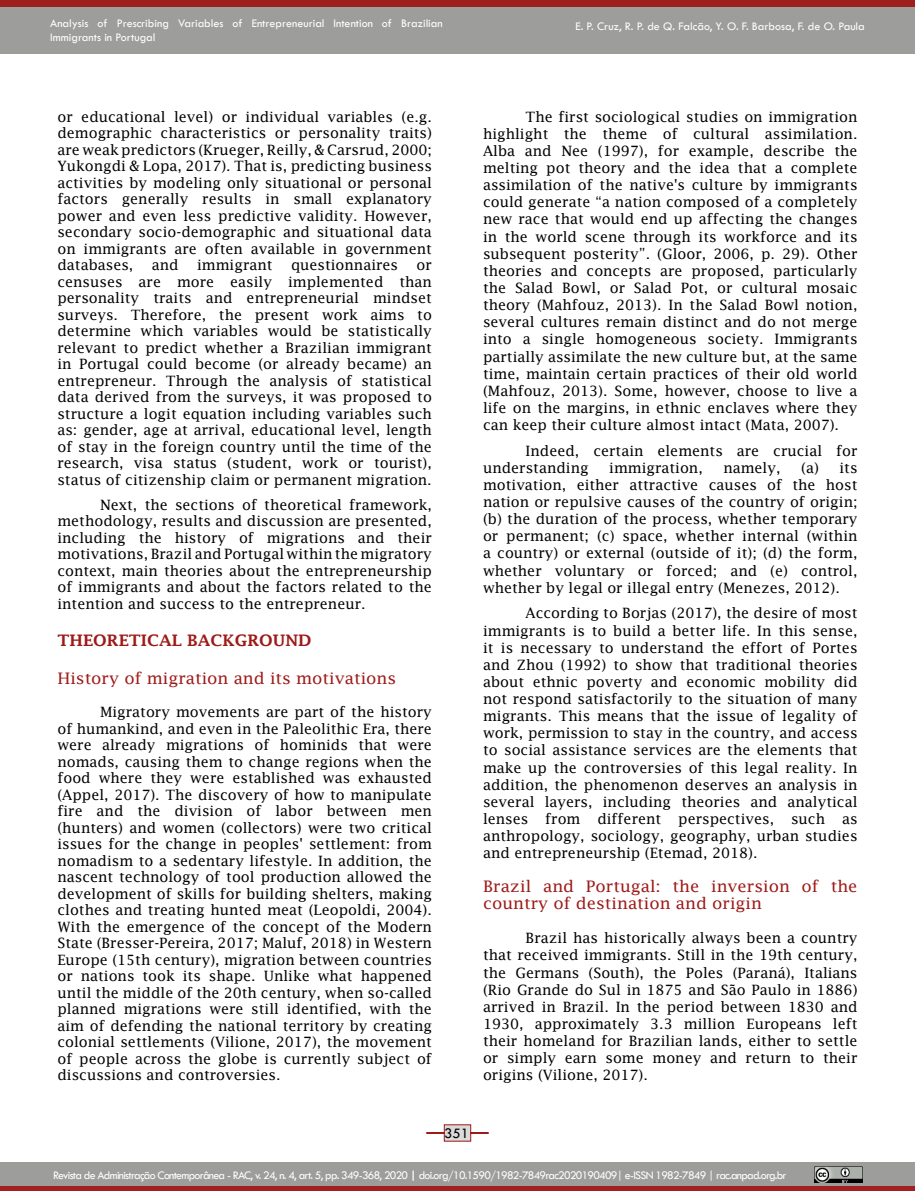
<style>
.page{position:relative;width:915px;height:1191px;background:#fff}
.page>*{position:absolute;margin:0;border:0;box-sizing:border-box;transform-origin:0 0}
.t1{font:15.9px/17.1px "Lucida Fax";color:#9d1a18;scale:1.04 1}
.t2{font:600 15.9px "Lucida Fax";color:#9d1a18;scale:1.04 1}
.t3{font:15px "Tw Cen";color:#000}
.t4{font:14.25px/16.5px "Lucida Fax";color:#000;text-align:justify}
.t5{font:12px "Tw Cen";letter-spacing:-.06em;color:#fff}
.t6{font:12px "Tw Cen";color:#fff}
.s1{font-weight:700}
</style>
<div class="page">
<div style="left:0;top:0;width:914px;height:54px;background:#9d9d9c"></div>
<div style="left:0;top:0;width:914px;height:7px;background:#9d1a18"></div>
<div style="left:0;top:1162px;width:914px;height:24px;background:#9d9d9c"></div>
<img style="left:814px;top:1166px;width:48px;height:16px">
<div style="left:0;top:1186px;width:914px;height:5px;background:#a0211f"></div>
<svg style="left:426px;top:1124px;width:63px;height:18px"></svg>
<p class="t6" style="left:50px;top:16px;width:394px">Analysis of Prescribing Variables of Entrepreneurial Intention of Brazilian</p>
<p class="t6" style="left:575px;top:19px;width:291px">E. P. Cruz, R. P. de Q. Falcão, Y. O. F. Barbosa, F. de O. Paula</p>
<p class="t6" style="left:50px;top:30px;width:107px">Immigrants in Portugal</p>
<p class="t4" style="left:57px;top:108px;width:376px">or educational level) or individual variables (e.g. demographic characteristics or personality traits) are weak predictors (Krueger, Reilly, &amp; Carsrud, 2000; Yukongdi &amp; Lopa, 2017). That is, predicting business activities by modeling only situational or personal factors generally results in small explanatory power and even less predictive validity. However, secondary socio-demographic and situational data on immigrants are often available in government databases,</p>
<p class="t4" style="left:152px;top:257px;width:28px">and</p>
<p class="t4" style="left:197px;top:257px;width:77px">immigrant</p>
<p class="t4" style="left:291px;top:257px;width:109px">questionnaires</p>
<p class="t4" style="left:57px;top:257px;width:376px;text-indent:359px">or censuses are more easily implemented than personality traits and entrepreneurial mindset surveys. Therefore, the present work aims to determine which variables would be statistically relevant to predict whether a Brazilian immigrant in Portugal could become (or already became) an entrepreneur. Through the analysis of statistical data derived from the surveys, it was proposed to structure a logit equation including variables such as: gender, age at arrival, educational level, length of stay in the foreign country until the time of the research, visa status (student, work or tourist), status of citizenship claim or permanent migration.</p>
<p class="t4" style="left:57px;top:496px;width:376px;text-indent:43px">Next, the sections of theoretical framework, methodology, results and discussion are presented, including the history of migrations and their motivations, Brazil and Portugal within the migratory context, main theories about the entrepreneurship of immigrants and about the factors related to the intention and success to the entrepreneur.</p>
<p class="t2" style="left:57px;top:631px;width:246px">THEORETICAL BACKGROUND</p>
<p class="t1" style="left:57px;top:669px;width:327px">History of migration and its motivations</p>
<p class="t4" style="left:57px;top:704px;width:376px;text-indent:43px">Migratory movements are part of the history of humankind, and even in the Paleolithic Era, there were already migrations of hominids that were nomads, causing them to change regions when the food where they were established was exhausted (Appel, 2017). The discovery of how to manipulate fire and the division of labor between men (hunters) and women (collectors) were two critical issues for the change in peoples' settlement: from nomadism to a sedentary lifestyle. In addition, the nascent technology of tool production allowed the development of skills for building shelters, making clothes and treating hunted meat (Leopoldi, 2004).<br>With the emergence of the concept of the Modern State (Bresser-Pereira, 2017; Maluf, 2018) in Western Europe (15th century), migration between countries or nations took its shape. Unlike what happened until the middle of the 20th century, when so-called planned migrations were still identified, with the aim of defending the national territory by creating colonial settlements (Vilione, 2017), the movement of people across the globe is currently subject of discussions and controversies.</p>
<p class="t4" style="left:483px;top:108px;width:376px;line-height:17.1px;text-indent:43px">The first sociological studies on immigration highlight the theme of cultural assimilation.<br>Alba and Nee (1997), for example, describe the melting pot theory and the idea that a complete assimilation of the native's culture by immigrants could generate “a nation composed of a completely new race that would end up affecting the changes in the world scene through its workforce and its subsequent posterity”. (Gloor, 2006, p. 29). Other theories and concepts are proposed, particularly the Salad Bowl, or Salad Pot, or cultural mosaic theory (Mahfouz, 2013). In the Salad Bowl notion, several cultures remain distinct and do not merge into a single homogeneous society. Immigrants partially assimilate the new culture but, at the same time, maintain certain practices of their old world (Mahfouz, 2013). Some, however, choose to live a life on the margins, in ethnic enclaves where they can keep their culture almost intact (Mata, 2007).</p>
<p class="t4" style="left:483px;top:442px;width:376px;line-height:17.1px;text-indent:43px">Indeed, certain elements are crucial for understanding</p>
<p class="t4" style="left:483px;top:459px;width:376px;line-height:17.1px;text-indent:318px">(a) its motivation, either attractive causes of the host nation or repulsive causes of the country of origin; (b) the duration of the process, whether temporary or permanent; (c) space, whether internal (within a country) or external (outside of it); (d) the form, whether voluntary or forced; and (e) control, whether by legal or illegal entry (Menezes, 2012).</p>
<p class="t4" style="left:483px;top:604px;width:376px;line-height:17.1px;text-indent:43px">According to Borjas (2017), the desire of most immigrants is to build a better life. In this sense, it is necessary to understand the effort of Portes and Zhou (1992) to show that traditional theories about ethnic poverty and economic mobility did not respond satisfactorily to the situation of many migrants. This means that the issue of legality of work, permission to stay in the country, and access to social assistance services are the elements that make up the controversies of this legal reality. In addition, the phenomenon deserves an analysis in several layers, including theories and analytical lenses from different perspectives, such as anthropology, sociology, geography, urban studies and entrepreneurship (Etemad, 2018).</p>
<p class="t1" style="left:483px;top:877px;width:361px">Brazil and Portugal: the inversion of the country of destination and origin</p>
<p class="t4" style="left:483px;top:929px;width:376px;line-height:17.1px;text-indent:43px">Brazil has historically always been a country that received immigrants. Still in the 19th century, the Germans (South), the Poles (Paraná), Italians (Rio Grande do Sul in 1875 and São Paulo in 1886) arrived in Brazil. In the period between 1830 and 1930, approximately 3.3 million Europeans left their homeland for Brazilian lands, either to settle or simply earn some money and return to their origins (Vilione, 2017).</p>
<p class="t4" style="left:609px;top:459px;width:95px">immigration,</p>
<p class="t4" style="left:723px;top:459px;width:59px">namely,</p>
<p class="t3" style="left:445px;top:1124px;width:26px">351</p>
<p class="t5" style="left:53px;top:1167px;width:734px">Revista de Administração Contemporânea - RAC, v. 24, n. 4, art. 5, pp. 349-368, 2020 <span class="s1">|</span> doi.org/10.1590/1982-7849rac2020190409| e-ISSN 1982-7849 | rac.anpad.org.br</p>
</div>
